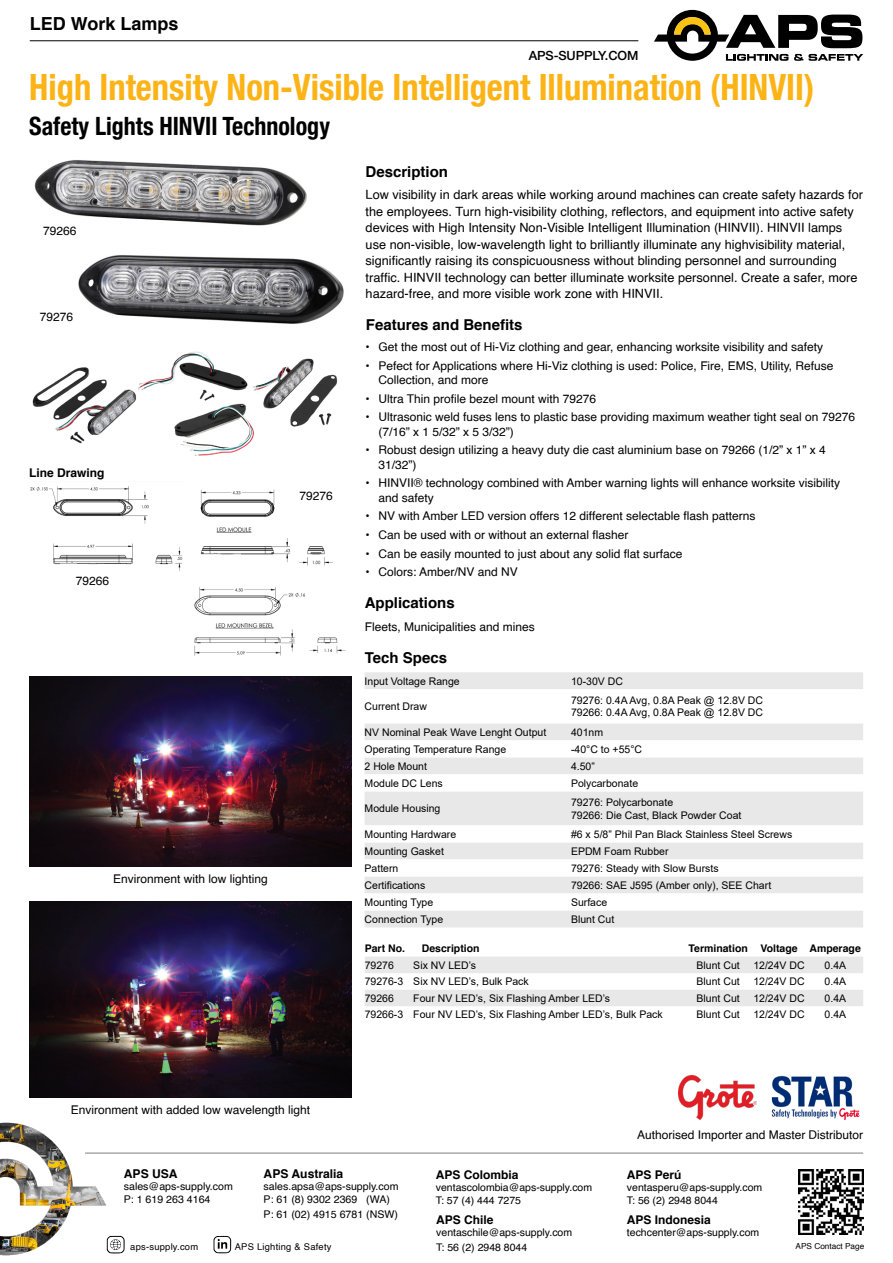
<style>
.page{position:relative;width:893px;height:1263px;background:#fff}
.page>*{position:absolute;margin:0;border:0;box-sizing:border-box;transform-origin:0 0}
.t1{font:700 condensed 36.15px "Helvetica Neue";color:#fcb316;scale:.95 1}
.t2{font:700 condensed 25.2px "Helvetica Neue";color:#000;scale:.95 1}
.t3{font:700 18px "Helvetica";color:#000}
.t4{font:700 15px "Helvetica";color:#000}
.t5{font:12.75px/16.5px "Helvetica";color:#000}
.t6{font:500 12.75px "Helvetica Neue";letter-spacing:-.01em;color:#000}
.t7{font:700 12.15px "Helvetica";color:#000}
.t8{font:12px/14.4px "Helvetica";color:#000}
.t9{font:700 12px "Helvetica";color:#000}
.t10{font:10.65px/12.8px "Helvetica";color:#000}
.t11{font:10.5px/12.6px "Arial";color:#000}
.t12{font:10.5px/12.6px "Helvetica";color:#000}
.t13{font:700 10.5px "Helvetica";color:#000}
.t14{font:9.3px "Helvetica";letter-spacing:.025em;color:#000}
.t15{font:8.25px "Helvetica";color:#000}
</style>
<div class="page">
<hr style="left:30px;top:40px;width:608px;height:1px;background:#000">
<svg style="left:654px;top:10px;width:209px;height:51px"></svg>
<img style="left:798px;top:1169px;width:65px;height:65px">
<img style="left:0;top:1122px;width:108px;height:134px">
<hr style="left:85px;top:1153px;width:778px;height:1px;background:#7f8080">
<svg style="left:214px;top:1236px;width:17px;height:17px"></svg>
<svg style="left:107px;top:1236px;width:18px;height:17px"></svg>
<div style="left:365px;top:672px;width:498px;height:255px;background:#e8e8e9"></div>
<svg style="left:365px;top:689px;width:498px;height:221px"></svg>
<svg style="left:365px;top:957px;width:498px;height:49px"></svg>
<img style="left:679px;top:1076px;width:78px;height:44px">
<img style="left:771px;top:1076px;width:89px;height:44px">
<img style="left:34px;top:160px;width:273px;height:66px">
<img style="left:253px;top:358px;width:85px;height:69px">
<img style="left:78px;top:255px;width:266px;height:69px">
<img style="left:32px;top:367px;width:105px;height:77px">
<img style="left:174px;top:399px;width:84px;height:57px">
<img style="left:138px;top:351px;width:113px;height:51px">
<img style="left:30px;top:677px;width:321px;height:189px">
<img style="left:30px;top:902px;width:321px;height:195px">
<img style="left:30px;top:486px;width:153px;height:86px">
<img style="left:194px;top:490px;width:152px;height:166px">
<h3 class="t3" style="left:30px;top:9px;width:150px">LED Work Lamps</h3>
<p class="t6" style="left:529px;top:46px;width:111px">APS-SUPPLY.COM</p>
<h1 class="t1" style="left:29px;top:65px;width:828px">High Intensity Non-Visible Intelligent Illumination (HINVII)</h1>
<h2 class="t2" style="left:29px;top:111px;width:318px">Safety Lights HINVII Technology</h2>
<p class="t8" style="left:43px;top:224px;width:35px">79266</p>
<p class="t8" style="left:40px;top:310px;width:35px">79276</p>
<p class="t9" style="left:29px;top:463px;width:77px">Line Drawing</p>
<p class="t8" style="left:76px;top:574px;width:35px">79266</p>
<p class="t8" style="left:113px;top:872px;width:156px">Environment with low lighting</p>
<p class="t8" style="left:300px;top:489px;width:35px">79276</p>
<p class="t4" style="left:366px;top:160px;width:84px">Description</p>
<p class="t5" style="left:366px;top:187px;width:499px">Low visibility in dark areas while working around machines can create safety hazards for the employees. Turn high-visibility clothing, reflectors, and equipment into active safety devices with High Intensity Non-Visible Intelligent Illumination (HINVII). HINVII lamps use non-visible, low-wavelength light to brilliantly illuminate any highvisibility material, significantly raising its conspicuousness without blinding personnel and surrounding traffic. HINVII technology can better illuminate worksite personnel. Create a safer, more hazard-free, and more visible work zone with HINVII.</p>
<p class="t4" style="left:366px;top:312px;width:158px">Features and Benefits</p>
<p class="t8" style="left:366px;top:340px;width:459px">• Get the most out of Hi-Viz clothing and gear, enhancing worksite visibility and safety</p>
<p class="t8" style="left:378px;top:358px;width:457px;text-indent:-13px">• Pefect for Applications where Hi-Viz clothing is used: Police, Fire, EMS, Utility, Refuse<br>Collection, and more</p>
<p class="t8" style="left:366px;top:391px;width:232px">• Ultra Thin profile bezel mount with 79276</p>
<p class="t8" style="left:378px;top:410px;width:478px;text-indent:-13px">• Ultrasonic weld fuses lens to plastic base providing maximum weather tight seal on 79276 (7/16” x 1 5/32” x 5 3/32”)</p>
<p class="t8" style="left:378px;top:443px;width:449px;text-indent:-13px">• Robust design utilizing a heavy duty die cast aluminium base on 79266 (1/2” x 1” x 4<br>31/32”)</p>
<p class="t8" style="left:378px;top:476px;width:463px;text-indent:-13px">• HINVII® technology combined with Amber warning lights will enhance worksite visibility and safety</p>
<p class="t8" style="left:366px;top:509px;width:391px">• NV with Amber LED version offers 12 different selectable flash patterns</p>
<p class="t8" style="left:366px;top:528px;width:264px">• Can be used with or without an external flasher</p>
<p class="t8" style="left:366px;top:547px;width:318px">• Can be easily mounted to just about any solid flat surface</p>
<p class="t8" style="left:366px;top:565px;width:154px">• Colors: Amber/NV and NV</p>
<p class="t4" style="left:365px;top:591px;width:92px">Applications</p>
<p class="t8" style="left:365px;top:619px;width:172px">Fleets, Municipalities and mines</p>
<p class="t4" style="left:365px;top:645px;width:84px">Tech Specs</p>
<p class="t11" style="left:365px;top:674px;width:97px">Input Voltage Range</p>
<p class="t11" style="left:571px;top:674px;width:53px">10-30V DC</p>
<p class="t11" style="left:365px;top:700px;width:64px">Current Draw</p>
<p class="t11" style="left:571px;top:694px;width:194px">79276: 0.4A Avg, 0.8A Peak @ 12.8V DC<br>79266: 0.4A Avg, 0.8A Peak @ 12.8V DC</p>
<p class="t11" style="left:365px;top:726px;width:183px">NV Nominal Peak Wave Lenght Output</p>
<p class="t11" style="left:571px;top:726px;width:34px">401nm</p>
<p class="t11" style="left:365px;top:743px;width:143px">Operating Temperature Range</p>
<p class="t11" style="left:571px;top:743px;width:73px">-40°C to +55°C</p>
<p class="t11" style="left:365px;top:760px;width:64px">2 Hole Mount</p>
<p class="t11" style="left:571px;top:760px;width:25px">4.50”</p>
<p class="t11" style="left:365px;top:777px;width:80px">Module DC Lens</p>
<p class="t11" style="left:571px;top:777px;width:69px">Polycarbonate</p>
<p class="t11" style="left:365px;top:802px;width:77px">Module Housing</p>
<p class="t11" style="left:571px;top:796px;width:172px">79276: Polycarbonate<br>79266: Die Cast, Black Powder Coat</p>
<p class="t11" style="left:365px;top:828px;width:93px">Mounting Hardware</p>
<p class="t11" style="left:571px;top:828px;width:223px">#6 x 5/8” Phil Pan Black Stainless Steel Screws</p>
<p class="t11" style="left:365px;top:845px;width:81px">Mounting Gasket</p>
<p class="t11" style="left:571px;top:845px;width:99px">EPDM Foam Rubber</p>
<p class="t11" style="left:365px;top:862px;width:35px">Pattern</p>
<p class="t11" style="left:571px;top:862px;width:149px">79276: Steady with Slow Bursts</p>
<p class="t11" style="left:365px;top:879px;width:62px">Certifications</p>
<p class="t11" style="left:571px;top:879px;width:202px">79266: SAE J595 (Amber only), SEE Chart</p>
<p class="t11" style="left:365px;top:896px;width:70px">Mounting Type</p>
<p class="t11" style="left:571px;top:896px;width:38px">Surface</p>
<p class="t11" style="left:365px;top:913px;width:80px">Connection Type</p>
<p class="t11" style="left:571px;top:913px;width:45px">Blunt Cut</p>
<p class="t13" style="left:365px;top:940px;width:42px">Part No.</p>
<p class="t13" style="left:422px;top:940px;width:59px">Description</p>
<p class="t13" style="left:689px;top:940px;width:174px">Termination Voltage Amperage</p>
<p class="t11" style="left:365px;top:959px;width:31px">79276</p>
<p class="t11" style="left:413px;top:959px;width:64px">Six NV LED’s</p>
<p class="t11" style="left:697px;top:959px;width:45px">Blunt Cut</p>
<p class="t11" style="left:753px;top:959px;width:53px">12/24V DC</p>
<p class="t11" style="left:825px;top:959px;width:23px">0.4A</p>
<p class="t11" style="left:365px;top:975px;width:165px">79276-3 Six NV LED’s, Bulk Pack</p>
<p class="t11" style="left:697px;top:975px;width:45px">Blunt Cut</p>
<p class="t11" style="left:753px;top:975px;width:53px">12/24V DC</p>
<p class="t11" style="left:825px;top:975px;width:23px">0.4A</p>
<p class="t11" style="left:365px;top:992px;width:31px">79266</p>
<p class="t11" style="left:413px;top:992px;width:198px">Four NV LED’s, Six Flashing Amber LED’s</p>
<p class="t11" style="left:697px;top:992px;width:45px">Blunt Cut</p>
<p class="t11" style="left:753px;top:992px;width:53px">12/24V DC</p>
<p class="t11" style="left:825px;top:992px;width:23px">0.4A</p>
<p class="t11" style="left:365px;top:1008px;width:299px">79266-3 Four NV LED’s, Six Flashing Amber LED’s, Bulk Pack</p>
<p class="t11" style="left:697px;top:1008px;width:45px">Blunt Cut</p>
<p class="t11" style="left:753px;top:1008px;width:53px">12/24V DC</p>
<p class="t11" style="left:825px;top:1008px;width:23px">0.4A</p>
<p class="t8" style="left:71px;top:1102px;width:241px">Environment with added low wavelength light</p>
<p class="t8" style="left:637px;top:1128px;width:227px">Authorised Importer and Master Distributor</p>
<p class="t7" style="left:264px;top:1163px;width:81px">APS Australia</p>
<p class="t10" style="left:264px;top:1180px;width:136px">sales.apsa@aps-supply.com<br>P: 61 (8) 9302 2369 (WA)</p>
<p class="t10" style="left:264px;top:1208px;width:136px">P: 61 (02) 4915 6781 (NSW)</p>
<p class="t7" style="left:124px;top:1163px;width:55px">APS USA</p>
<p class="t10" style="left:124px;top:1180px;width:111px">sales@aps-supply.com<br>P: 1 619 263 4164</p>
<p class="t9" style="left:627px;top:1164px;width:56px">APS Perú</p>
<p class="t12" style="left:627px;top:1181px;width:137px">ventasperu@aps-supply.com<br>T: 56 (2) 2948 8044</p>
<p class="t9" style="left:636px;top:1165px;width:56px">APS Perú</p>
<p class="t12" style="left:636px;top:1181px;width:137px">ventasperu@ap -supply.com<br>T: 56 (2) 294 8044</p>
<p class="t9" style="left:436px;top:1165px;width:84px">APS Colombia</p>
<p class="t12" style="left:436px;top:1182px;width:158px">ventascolombia@aps-supply.com<br>T: 57 (4) 444 7275</p>
<p class="t9" style="left:436px;top:1209px;width:59px">APS Chile</p>
<p class="t12" style="left:436px;top:1225px;width:137px;line-height:14.4px">ventaschile@aps-supply.com<br>T: 56 (2) 2948 8044</p>
<p class="t9" style="left:443px;top:1165px;width:84px">APS Colombia</p>
<p class="t12" style="left:443px;top:1182px;width:158px">ventascolombia@aps-su ply.com<br>T: 57 (4)</p>
<p class="t12" style="left:496px;top:1194px;width:34px">4 7275</p>
<p class="t9" style="left:627px;top:1209px;width:86px">APS Indonesia</p>
<p class="t12" style="left:627px;top:1226px;width:134px">techcenter@aps-supply.com</p>
<p class="t14" style="left:130px;top:1239px;width:69px">aps-supply.com</p>
<p class="t14" style="left:235px;top:1239px;width:98px">APS Lighting &amp; Safety</p>
<p class="t15" style="left:796px;top:1240px;width:70px">APS Contact Page</p>
</div>
